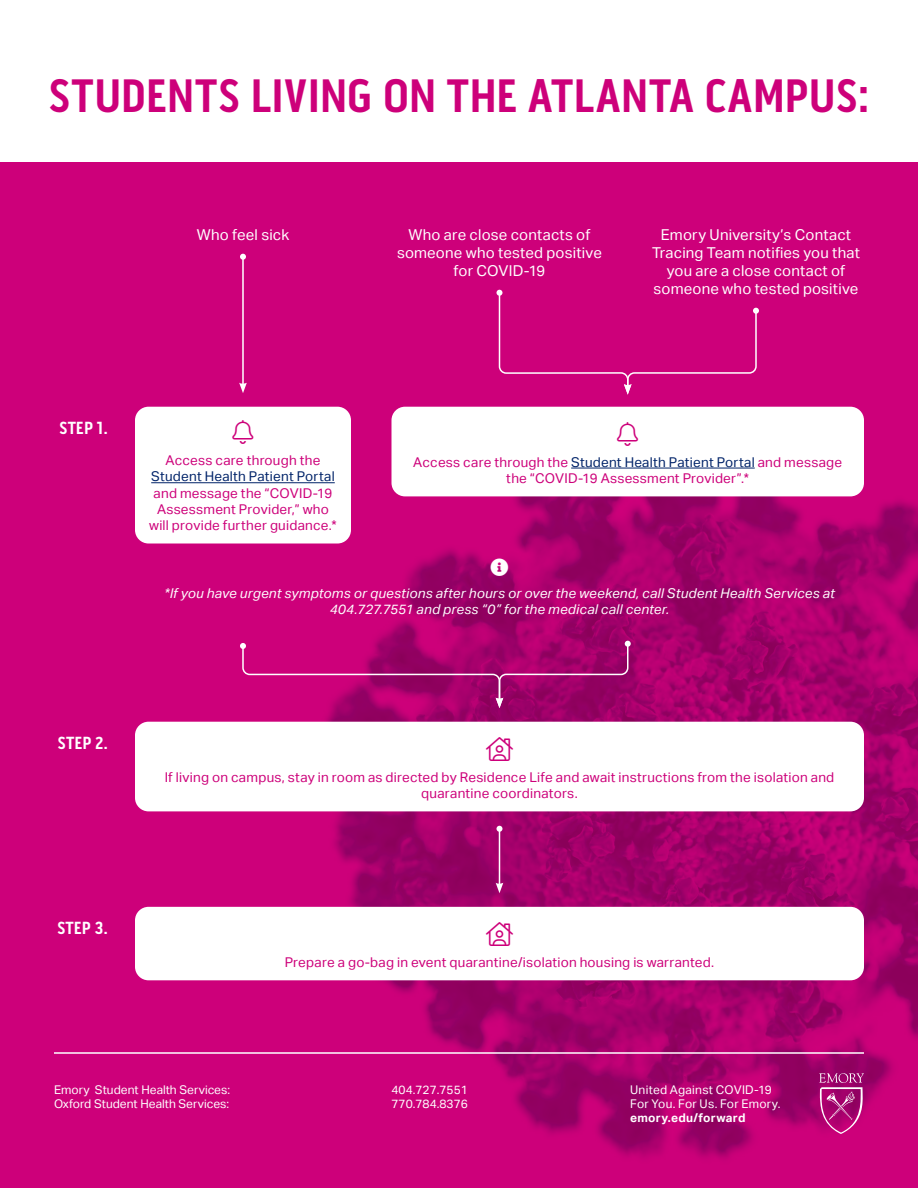
<style>
.page{position:relative;width:918px;height:1188px;background:#cd007a}
.page>*{position:absolute;margin:0;border:0;box-sizing:border-box;transform-origin:0 0}
.t1{font:700 48px "Pill Gothic 300 mg";color:#cd007a}
.t2{font:700 18px "Pill Gothic 300 mg";color:#fff}
.t3{font:15px/18px "Aktiv Grotesk";letter-spacing:.01em;color:#fff;text-align:center}
.t4{font:13.5px/16.2px "Aktiv Grotesk";letter-spacing:.02em;color:#cd007a;text-align:center}
.t5{font:italic 13.5px/16.2px "Aktiv Grotesk";letter-spacing:.015em;color:#fff;text-align:center}
.t6{font:12px "Aktiv Grotesk";color:#fff}
.t7{font:12px "Aktiv Grotesk";letter-spacing:.02em;color:#fff}
.t8{font:12px "Aktiv Grotesk";letter-spacing:.025em;color:#fff}
.t9{font:700 12px "Aktiv Grotesk";letter-spacing:.02em;color:#fff}
.s1{color:#002369}
</style>
<div class="page">
<img style="left:135px;top:423px;width:783px;height:736px">
<hr style="left:54px;top:1052px;width:810px;height:2px;background:#fff">
<svg style="left:819px;top:1073px;width:45px;height:61px"></svg>
<div style="left:0;top:0;width:918px;height:162px;background:#fff"></div>
<div style="left:135px;top:407px;width:216px;height:137px;background:#fff;border-radius:14px"></div>
<hr style="left:151px;top:482px;width:184px;height:1px;background:#002369">
<div style="left:392px;top:407px;width:472px;height:89px;background:#fff;border-radius:14px"></div>
<hr style="left:571px;top:468px;width:184px;height:1px;background:#002369">
<div style="left:135px;top:722px;width:729px;height:89px;background:#fff;border-radius:14px"></div>
<div style="left:135px;top:907px;width:729px;height:73px;background:#fff;border-radius:14px"></div>
<hr style="left:242px;top:257px;width:2px;height:128px;background:#fff">
<svg style="left:240px;top:254px;width:6px;height:6px"></svg>
<svg style="left:239px;top:383px;width:8px;height:10px"></svg>
<hr style="left:499px;top:829px;width:1px;height:56px;background:#fff">
<svg style="left:496px;top:826px;width:6px;height:6px"></svg>
<svg style="left:496px;top:883px;width:7px;height:10px"></svg>
<svg style="left:240px;top:641px;width:391px;height:67px"></svg>
<svg style="left:496px;top:290px;width:263px;height:105px"></svg>
<svg style="left:491px;top:558px;width:17px;height:17px"></svg>
<p class="t1" style="left:48px;top:68px;width:823px">STUDENTS LIVING ON THE ATLANTA CAMPUS:</p>
<p class="t3" style="left:197px;top:226px;width:94px">Who feel sick</p>
<p class="t3" style="left:397px;top:226px;width:206px">Who are close contacts of someone who tested positive for COVID-19</p>
<p class="t3" style="left:652px;top:226px;width:209px">Emory University’s Contact<br>Tracing Team notifies you that you are a close contact of someone who tested positive</p>
<p class="t2" style="left:59px;top:417px;width:50px">STEP 1.</p>
<p class="t4" style="left:149px;top:452px;width:189px">Access care through the<br><span class="s1">Student Health Patient Portal </span>and message the “COVID-19<br>Assessment Provider,” who will provide further guidance.*</p>
<p class="t4" style="left:413px;top:454px;width:430px">Access care through the <span class="s1">Student Health Patient Portal</span> and message the “COVID-19 Assessment Provider”.*</p>
<p class="t5" style="left:164px;top:585px;width:672px">*If you have urgent symptoms or questions after hours or over the weekend, call Student Health Services at<br>404.727.7551 and press “0” for the medical call center.</p>
<p class="t2" style="left:58px;top:732px;width:52px">STEP 2.</p>
<p class="t4" style="left:165px;top:769px;width:671px">If living on campus, stay in room as directed by Residence Life and await instructions from the isolation and quarantine coordinators.</p>
<p class="t2" style="left:57px;top:917px;width:52px">STEP 3.</p>
<p class="t4" style="left:285px;top:954px;width:431px">Prepare a go-bag in event quarantine/isolation housing is warranted.</p>
<p class="t6" style="left:54px;top:1082px;width:178px">Emory Student Health Services:</p>
<p class="t6" style="left:392px;top:1082px;width:78px">404.727.7551</p>
<p class="t6" style="left:54px;top:1097px;width:177px">Oxford Student Health Services:</p>
<p class="t6" style="left:392px;top:1097px;width:78px">770.784.8376</p>
<p class="t8" style="left:630px;top:1082px;width:143px">United Against COVID-19</p>
<p class="t7" style="left:630px;top:1097px;width:152px">For You. For Us. For Emory.</p>
<p class="t9" style="left:630px;top:1111px;width:117px">emory.edu/forward</p>
</div>
